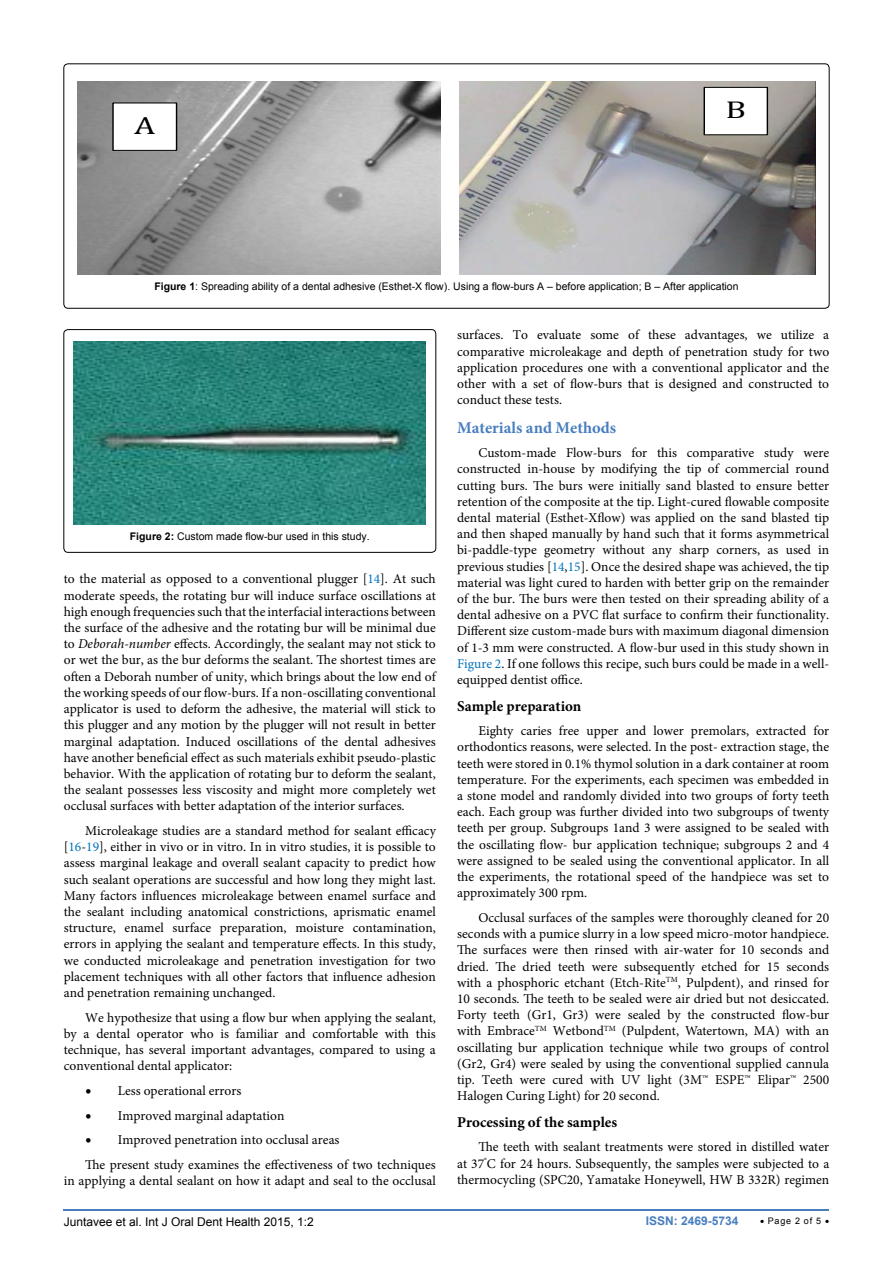
<style>
.page{position:relative;width:893px;height:1263px;background:#fff}
.page>*{position:absolute;margin:0;border:0;box-sizing:border-box;transform-origin:0 0}
.t1{font:24.45px "Cambria";color:#000;scale:1.39 1}
.t2{font:700 16.5px "Minion Pro";color:#487ec0}
.t3{font:700 15px "Minion Pro";color:#000}
.t4{font:13.5px/16.2px "Minion Pro";color:#000;text-align:justify}
.t5{font:12px "Arial";color:#000}
.t6{font:700 12px "Arial";color:#487ec0}
.t7{font:10.5px "Arial";color:#000}
.t8{font:9px "Arial";letter-spacing:.08em;color:#000}
.s1{font-weight:700}
.s2{color:#0072bc}
.s3{font-style:italic}
.s4{font-weight:700;font-size:16.5px}
</style>
<div class="page">
<hr style="left:64px;top:1209px;width:765px;height:2px;background:#487ec0">
<div style="left:64px;top:64px;width:765px;height:244px;border:1px solid #000;border-radius:4px"></div>
<img style="left:78px;top:82px;width:362px;height:192px">
<img style="left:460px;top:82px;width:355px;height:192px">
<div style="left:113px;top:103px;width:64px;height:47px;background:#fff"></div>
<div style="left:112px;top:102px;width:65px;height:49px;border:1px solid #000"></div>
<div style="left:704px;top:87px;width:63px;height:48px;background:#fff"></div>
<div style="left:704px;top:87px;width:64px;height:48px;border:1px solid #000"></div>
<div style="left:64px;top:330px;width:372px;height:222px;border:1px solid #000;border-radius:4px"></div>
<img style="left:74px;top:342px;width:352px;height:182px">
<h1 class="t1" style="left:134px;top:111px;width:17px">A</h1>
<h1 class="t1" style="left:725px;top:95px;width:16px">B</h1>
<p class="t7" style="left:154px;top:280px;width:586px"><span class="s1">Figure 1</span>: Spreading ability of a dental adhesive (Esthet-X flow). Using a flow-burs A – before application; B – After application</p>
<p class="t7" style="left:130px;top:530px;width:241px"><span class="s1">Figure 2:</span> Custom made flow-bur used in this study.</p>
<p class="t4" style="left:64px;top:571px;width:374px">to the material as opposed to a conventional plugger [<span class="s2">14</span>]. At such moderate speeds, the rotating bur will induce surface oscillations at high enough frequencies such that the interfacial interactions between the surface of the adhesive and the rotating bur will be minimal due to <span class="s3">Deborah-number</span> effects. Accordingly, the sealant may not stick to or wet the bur, as the bur deforms the sealant. The shortest times are often a Deborah number of unity, which brings about the low end of the working speeds of our flow-burs. If a non-oscillating conventional applicator is used to deform the adhesive, the material will stick to this plugger and any motion by the plugger will not result in better marginal adaptation. Induced oscillations of the dental adhesives have another beneficial effect as such materials exhibit pseudo-plastic behavior. With the application of rotating bur to deform the sealant, the sealant possesses less viscosity and might more completely wet occlusal surfaces with better adaptation of the interior surfaces.</p>
<p class="t4" style="left:64px;top:823px;width:374px;text-indent:21px">Microleakage studies are a standard method for sealant efficacy [<span class="s2">16</span>-<span class="s2">19</span>], either in vivo or in vitro. In in vitro studies, it is possible to assess marginal leakage and overall sealant capacity to predict how such sealant operations are successful and how long they might last.<br>Many factors influences microleakage between enamel surface and the sealant including anatomical constrictions, aprismatic enamel structure, enamel surface preparation, moisture contamination, errors in applying the sealant and temperature effects. In this study, we conducted microleakage and penetration investigation for two placement techniques with all other factors that influence adhesion and penetration remaining unchanged.</p>
<p class="t4" style="left:64px;top:1009px;width:374px;text-indent:21px">We hypothesize that using a flow bur when applying the sealant, by a dental operator who is familiar and comfortable with this technique, has several important advantages, compared to using a conventional dental applicator:</p>
<p class="t4" style="left:85px;top:1083px;width:158px"><span class="s4">•</span> Less operational errors</p>
<p class="t4" style="left:85px;top:1107px;width:201px"><span class="s4">•</span> Improved marginal adaptation</p>
<p class="t4" style="left:85px;top:1128px;width:352px;line-height:24.8px"><span class="s4">•</span> Improved penetration into occlusal areas<br>The present study examines the effectiveness of two techniques</p>
<p class="t4" style="left:64px;top:1173px;width:374px">in applying a dental sealant on how it adapt and seal to the occlusal</p>
<p class="t4" style="left:457px;top:327px;width:374px">surfaces. To evaluate some of these advantages, we utilize a comparative microleakage and depth of penetration study for two application procedures one with a conventional applicator and the other with a set of flow-burs that is designed and constructed to conduct these tests.</p>
<p class="t2" style="left:457px;top:416px;width:161px">Materials and Methods</p>
<p class="t4" style="left:457px;top:445px;width:374px;text-indent:21px">Custom-made Flow-burs for this comparative study were constructed in-house by modifying the tip of commercial round cutting burs. The burs were initially sand blasted to ensure better retention of the composite at the tip. Light-cured flowable composite dental material (Esthet-Xflow) was applied on the sand blasted tip and then shaped manually by hand such that it forms asymmetrical bi-paddle-type geometry without any sharp corners, as used in previous studies [<span class="s2">14</span>,<span class="s2">15</span>]. Once the desired shape was achieved, the tip material was light cured to harden with better grip on the remainder of the bur. The burs were then tested on their spreading ability of a dental adhesive on a PVC flat surface to confirm their functionality.<br>Different size custom-made burs with maximum diagonal dimension of 1-3 mm were constructed. A flow-bur used in this study shown in <span class="s2">Figure 2</span>. If one follows this recipe, such burs could be made in a well&shy;equipped dentist office.</p>
<p class="t3" style="left:457px;top:695px;width:126px">Sample preparation</p>
<p class="t4" style="left:457px;top:723px;width:374px;text-indent:21px">Eighty caries free upper and lower premolars, extracted for orthodontics reasons, were selected. In the post- extraction stage, the teeth were stored in 0.1% thymol solution in a dark container at room temperature. For the experiments, each specimen was embedded in a stone model and randomly divided into two groups of forty teeth each. Each group was further divided into two subgroups of twenty teeth per group. Subgroups 1and 3 were assigned to be sealed with the oscillating flow- bur application technique; subgroups 2 and 4 were assigned to be sealed using the conventional applicator. In all the experiments, the rotational speed of the handpiece was set to approximately 300 rpm.</p>
<p class="t4" style="left:457px;top:910px;width:374px;text-indent:21px">Occlusal surfaces of the samples were thoroughly cleaned for 20 seconds with a pumice slurry in a low speed micro-motor handpiece.<br>The surfaces were then rinsed with air-water for 10 seconds and dried. The dried teeth were subsequently etched for 15 seconds with a phosphoric etchant (Etch-Rite<sup>TM</sup>, Pulpdent), and rinsed for 10 seconds. The teeth to be sealed were air dried but not desiccated.<br>Forty teeth (Gr1, Gr3) were sealed by the constructed flow-bur with Embrace<sup>TM</sup> Wetbond<sup>TM</sup> (Pulpdent, Watertown, MA) with an oscillating bur application technique while two groups of control (Gr2, Gr4) were sealed by using the conventional supplied cannula tip. Teeth were cured with UV light (3M™ ESPE™ Elipar™ 2500<br>Halogen Curing Light) for 20 second.</p>
<p class="t3" style="left:457px;top:1111px;width:162px">Processing of the samples</p>
<p class="t4" style="left:457px;top:1139px;width:374px;text-indent:21px">The teeth with sealant treatments were stored in distilled water at 37<sup>°</sup>C for 24 hours. Subsequently, the samples were subjected to a thermocycling (SPC20, Yamatake Honeywell, HW B 332R) regimen</p>
<p class="t5" style="left:64px;top:1214px;width:252px">Juntavee et al. Int J Oral Dent Health 2015, 1:2</p>
<p class="t6" style="left:646px;top:1212px;width:94px">ISSN: 2469-5734</p>
<p class="t8" style="left:760px;top:1215px;width:71px">• Page 2 of 5 •</p>
</div>
